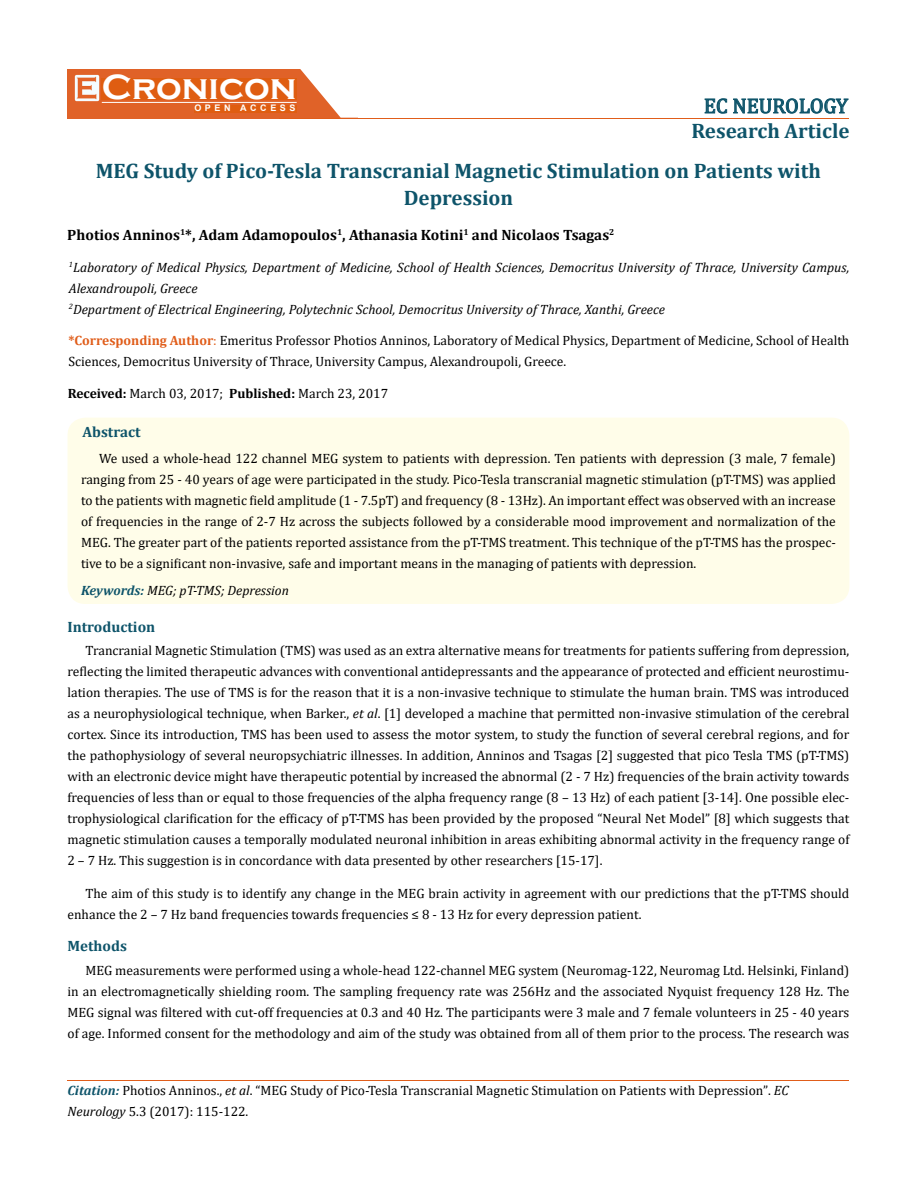
<style>
.page{position:relative;width:917px;height:1190px;background:#fff}
.page>*{position:absolute;margin:0;border:0;box-sizing:border-box;transform-origin:0 0}
.t1{font:700 36px "Copperplate Gothic";color:#fff}
.t2{font:700 21px/40.2px "Cambria";color:#0e546a}
.t3{font:21px "Cambria";color:#0e546a}
.t4{font:700 15px "Cambria";color:#000}
.t5{font:700 15px "Cambria";color:#0e546a}
.t6{font:13.5px/21px "Cambria";color:#000}
.t7{font:italic 13.5px/21px "Cambria";color:#000}
.t8{font:700 9px "Arial";letter-spacing:.4em;color:#fff}
.s1{font-weight:700;color:#e05d1a}
.s2{color:#e05d1a}
.s3{font-weight:700}
.s4{font-weight:700;color:#0e546a}
.s5{font-style:italic}
.s6{font-weight:700;font-style:italic;color:#0e546a}
.s7{font-size:13.35px}
</style>
<div class="page">
<div style="left:67px;top:70px;width:290px;height:49px;background:#e06228"></div>
<svg style="left:300px;top:69px;width:58px;height:49px"></svg>
<img style="left:75px;top:75px;width:24px;height:26px">
<div style="left:102px;top:79px;width:195px;height:21px;background:#df5d11"></div>
<div style="left:194px;top:105px;width:103px;height:7px;background:#df5d11"></div>
<svg style="left:704px;top:98px;width:144px;height:16px"></svg>
<hr style="left:102px;top:102px;width:194px;height:1px;background:#fff">
<hr style="left:279px;top:118px;width:569px;height:1px;background:#e05d1a">
<hr style="left:67px;top:1080px;width:782px;height:1px;background:#e05d1a">
<div style="left:67px;top:417px;width:782px;height:187px;background:#fffde9;border-radius:18px"></div>
<h1 class="t1" style="left:102px;top:68px;width:196px">Cronicon</h1>
<p class="t8" style="left:194px;top:102px;width:103px">OPEN ACCESS</p>
<h2 class="t3" style="left:704px;top:93px;width:146px">EC NEUROLOGY</h2>
<h2 class="t2" style="left:96px;top:110px;width:755px;text-indent:595px">Research Article<br>MEG Study of Pico-Tesla Transcranial Magnetic Stimulation on Patients with</h2>
<h2 class="t2" style="left:403px;top:177px;width:111px">Depression</h2>
<p class="t4" style="left:67px;top:224px;width:548px">Photios Anninos<sup>1</sup>*, Adam Adamopoulos<sup>1</sup>, Athanasia Kotini<sup>1</sup> and Nicolaos Tsagas<sup>2</sup></p>
<p class="t7" style="left:69px;top:256px;width:782px"><sup>1</sup>Laboratory of Medical Physics, Department of Medicine, School of Health Sciences, Democritus University of Thrace, University Campus,<br>Alexandroupoli, Greece<br><sup>2</sup>Department of Electrical Engineering, Polytechnic School, Democritus University of Thrace, Xanthi, Greece</p>
<p class="t6" style="left:68px;top:330px;width:782px"><span class="s1">*Corresponding Author</span><span class="s2">:</span> Emeritus Professor Photios Anninos, Laboratory of Medical Physics, Department of Medicine, School of Health<br>Sciences, Democritus University of Thrace, University Campus, Alexandroupoli, Greece.</p>
<p class="t6" style="left:68px;top:383px;width:322px"><span class="s3">Received:</span> March 03, 2017; <span class="s3">Published:</span> March 23, 2017</p>
<p class="t5" style="left:82px;top:421px;width:60px">Abstract</p>
<p class="t6" style="left:81px;top:447px;width:756px;text-align:justify;text-indent:18px">We used a whole-head 122 channel MEG system to patients with depression. Ten patients with depression (3 male, 7 female) ranging from 25 - 40 years of age were participated in the study. Pico-Tesla transcranial magnetic stimulation (pT-TMS) was applied to the patients with magnetic field amplitude (1 - 7.5pT) and frequency (8 - 13Hz). An important effect was observed with an increase of frequencies in the range of 2-7 Hz across the subjects followed by a considerable mood improvement and normalization of the MEG. The greater part of the patients reported assistance from the pT-TMS treatment. This technique of the pT-TMS has the prospec&shy;tive to be a significant non-invasive, safe and important means in the managing of patients with depression.</p>
<p class="t7" style="left:81px;top:579px;width:209px"><span class="s4">Keywords:</span> MEG; pT-TMS; Depression</p>
<p class="t5" style="left:67px;top:616px;width:89px">Introduction</p>
<p class="t6" style="left:67px;top:639px;width:783px;text-align:justify;text-indent:18px">Trancranial Magnetic Stimulation (TMS) was used as an extra alternative means for treatments for patients suffering from depression, reflecting the limited therapeutic advances with conventional antidepressants and the appearance of protected and efficient neurostimu&shy;lation therapies. The use of TMS is for the reason that it is a non-invasive technique to stimulate the human brain. TMS was introduced as a neurophysiological technique, when Barker., <span class="s5">et al</span>. [1] developed a machine that permitted non-invasive stimulation of the cerebral cortex. Since its introduction, TMS has been used to assess the motor system, to study the function of several cerebral regions, and for the pathophysiology of several neuropsychiatric illnesses. In addition, Anninos and Tsagas [2] suggested that pico Tesla TMS (pT-TMS) with an electronic device might have therapeutic potential by increased the abnormal (2 - 7 Hz) frequencies of the brain activity towards frequencies of less than or equal to those frequencies of the alpha frequency range (8 – 13 Hz) of each patient [3-14]. One possible elec&shy;trophysiological clarification for the efficacy of pT-TMS has been provided by the proposed “Neural Net Model” [8] which suggests that magnetic stimulation causes a temporally modulated neuronal inhibition in areas exhibiting abnormal activity in the frequency range of 2 – 7 Hz. This suggestion is in concordance with data presented by other researchers [15-17].</p>
<p class="t6" style="left:67px;top:882px;width:783px;text-indent:18px">The aim of this study is to identify any change in the MEG brain activity in agreement with our predictions that the pT-TMS should enhance the 2 – 7 Hz band frequencies towards frequencies ≤ 8 - 13 Hz for every depression patient.</p>
<p class="t5" style="left:67px;top:935px;width:61px">Methods</p>
<p class="t6" style="left:67px;top:960px;width:783px;text-align:justify;text-indent:18px">MEG measurements were performed using a whole-head 122-channel MEG system (Neuromag-122, Neuromag Ltd. Helsinki, Finland) in an electromagnetically shielding room. The sampling frequency rate was 256Hz and the associated Nyquist frequency 128 Hz. The MEG signal was filtered with cut-off frequencies at 0.3 and 40 Hz. The participants were 3 male and 7 female volunteers in 25 - 40 years of age. Informed consent for the methodology and aim of the study was obtained from all of them prior to the process. The research was</p>
<p class="t6" style="left:67px;top:1079px;width:722px"><span class="s6">Citation:</span> Photios Anninos., <span class="s5">et al</span>. “MEG Study of Pico-Tesla Transcranial Magnetic Stimulation on Patients with Depression”<span class="s7">.</span> <span class="s5">EC<br>Neurology</span> <span class="s7">5</span>.3 (2017): 115-122.</p>
</div>
